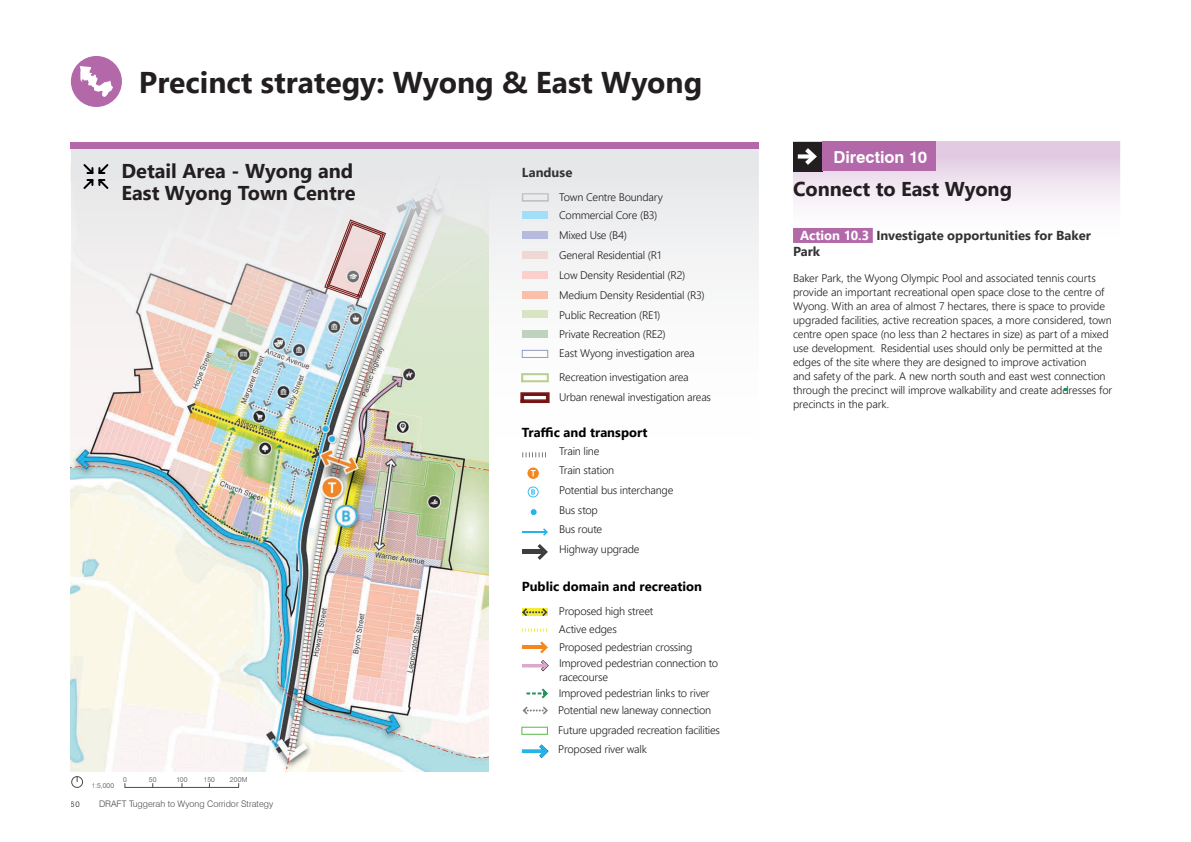
<style>
.page{position:relative;width:1191px;height:842px;background:#fff}
.page>*{position:absolute;margin:0;border:0;box-sizing:border-box;transform-origin:0 0}
.Gosford_Heading_Leve{font:700 30px "Segoe UI";color:#231f20}
.Direction{font:700 20px/22px "Segoe UI";color:#231f20}
.Circled_numbers{font:700 16.5px "Swiss 721 BT";color:#fff}
.Gosford_Body{font:700 13px/16px "Segoe UI";color:#333}
.Action_Heading{font:700 13px "Segoe UI";color:#000}
.Action_Heading-2{font:700 13px "Segoe UI";letter-spacing:.005em;color:#333}
.Gosford_Body-2{font:300 11px/14px "Segoe UI";letter-spacing:-.015em;color:#231f20}
.t1{font:300 9px "Swiss 721 BT";color:#4b4c4d}
.t2{font:300 8px "Swiss 721 BT";color:#231f20}
.Details{font:300 7px "Swiss 721 BT";letter-spacing:.02em;color:#4b4c4d}
.s1{color:#fff}
</style>
<div class="page">
<img style="left:71px;top:455px;width:417px;height:316px">
<div style="left:71px;top:56px;width:51px;height:51px;background:#b368aa;border-radius:50%"></div>
<svg style="left:80px;top:66px;width:33px;height:31px"></svg>
<svg style="left:71px;top:149px;width:687px;height:306px"></svg>
<svg style="left:124px;top:783px;width:115px;height:5px"></svg>
<div style="left:71px;top:776px;width:12px;height:12px;border:1px solid #4b4c4d;border-radius:50%"></div>
<div style="left:793px;top:141px;width:327px;height:102px;background:linear-gradient(to bottom,#dfc6df,#fff)"></div>
<div style="left:793px;top:228px;width:79px;height:15px;background:#b368aa"></div>
<div style="left:793px;top:142px;width:29px;height:29px;background:#231f20"></div>
<div style="left:798px;top:154px;width:16px;height:5px;background:#fff"></div>
<svg style="left:800px;top:148px;width:17px;height:17px"></svg>
<div style="left:822px;top:142px;width:113px;height:29px;background:#b368aa"></div>
<svg style="left:522px;top:628px;width:25px;height:3px"></svg>
<svg style="left:522px;top:641px;width:26px;height:13px"></svg>
<svg style="left:521px;top:727px;width:27px;height:8px"></svg>
<svg style="left:522px;top:608px;width:25px;height:8px"></svg>
<svg style="left:526px;top:688px;width:22px;height:10px"></svg>
<svg style="left:522px;top:660px;width:27px;height:11px"></svg>
<svg style="left:522px;top:706px;width:26px;height:8px"></svg>
<svg style="left:522px;top:744px;width:26px;height:14px"></svg>
<div style="left:522px;top:212px;width:26px;height:7px;background:#a2def8"></div>
<div style="left:522px;top:251px;width:26px;height:7px;background:#efd8d4"></div>
<div style="left:522px;top:271px;width:26px;height:7px;background:#fbd0cc"></div>
<div style="left:522px;top:291px;width:26px;height:7px;background:#fbc0a9"></div>
<div style="left:522px;top:231px;width:26px;height:7px;background:#b6bbdd"></div>
<div style="left:522px;top:331px;width:26px;height:7px;background:#bed2bd"></div>
<div style="left:522px;top:311px;width:26px;height:7px;background:#d9e4c2"></div>
<svg style="left:521px;top:373px;width:28px;height:10px"></svg>
<svg style="left:522px;top:350px;width:26px;height:8px"></svg>
<hr style="left:522px;top:550px;width:21px;height:4px;background:#3e3e3f">
<svg style="left:537px;top:544px;width:11px;height:16px"></svg>
<svg style="left:522px;top:528px;width:26px;height:8px"></svg>
<svg style="left:522px;top:452px;width:24px;height:5px"></svg>
<svg style="left:527px;top:467px;width:12px;height:12px"></svg>
<svg style="left:528px;top:486px;width:10px;height:11px"></svg>
<svg style="left:530px;top:508px;width:7px;height:7px"></svg>
<div style="left:71px;top:142px;width:688px;height:7px;background:#b368aa"></div>
<svg style="left:82px;top:162px;width:28px;height:29px"></svg>
<svg style="left:324px;top:219px;width:62px;height:81px"></svg>
<svg style="left:520px;top:392px;width:29px;height:11px"></svg>
<p class="Gosford_Heading_Leve" style="left:139px;top:54px;width:565px">Precinct strategy: Wyong &amp; East Wyong</p>
<p class="Direction" style="left:121px;top:158px;width:235px">Detail Area - Wyong and<br>East Wyong Town Centre</p>
<p class="Details" style="left:92px;top:781px;width:24px">1:5,000</p>
<p class="Details" style="left:123px;top:775px;width:5px">0</p>
<p class="Details" style="left:149px;top:775px;width:9px">50</p>
<p class="Details" style="left:176px;top:775px;width:13px">100</p>
<p class="Details" style="left:204px;top:775px;width:13px">150</p>
<p class="Details" style="left:230px;top:775px;width:19px">200M</p>
<p class="t2" style="left:71px;top:799px;width:10px">60</p>
<p class="t1" style="left:99px;top:798px;width:176px">DRAFT Tuggerah to Wyong Corridor Strategy</p>
<p class="Action_Heading-2" style="left:522px;top:160px;width:52px">Landuse</p>
<p class="Gosford_Body-2" style="left:559px;top:189px;width:105px">Town Centre Boundary</p>
<p class="Gosford_Body-2" style="left:559px;top:207px;width:100px">Commercial Core (B3)</p>
<p class="Gosford_Body-2" style="left:559px;top:227px;width:69px">Mixed Use (B4)</p>
<p class="Gosford_Body-2" style="left:559px;top:247px;width:103px">General Residential (R1</p>
<p class="Gosford_Body-2" style="left:559px;top:267px;width:128px">Low Density Residential (R2)</p>
<p class="Gosford_Body-2" style="left:559px;top:287px;width:147px">Medium Density Residential (R3)</p>
<p class="Gosford_Body-2" style="left:559px;top:306px;width:103px">Public Recreation (RE1)</p>
<p class="Gosford_Body-2" style="left:559px;top:326px;width:108px">Private Recreation (RE2)</p>
<p class="Gosford_Body-2" style="left:559px;top:345px;width:137px">East Wyong investigation area</p>
<p class="Gosford_Body-2" style="left:559px;top:369px;width:131px">Recreation investigation area</p>
<p class="Gosford_Body-2" style="left:559px;top:389px;width:153px">Urban renewal investigation areas</p>
<p class="Action_Heading" style="left:522px;top:421px;width:127px">Traffic and transport</p>
<p class="Gosford_Body-2" style="left:559px;top:443px;width:42px">Train line</p>
<p class="Gosford_Body-2" style="left:559px;top:462px;width:56px">Train station</p>
<p class="Gosford_Body-2" style="left:559px;top:482px;width:116px">Potential bus interchange</p>
<p class="Gosford_Body-2" style="left:559px;top:502px;width:40px">Bus stop</p>
<p class="Gosford_Body-2" style="left:559px;top:521px;width:45px">Bus route</p>
<p class="Gosford_Body-2" style="left:559px;top:541px;width:82px">Highway upgrade</p>
<p class="Action_Heading" style="left:522px;top:574px;width:181px">Public domain and recreation</p>
<p class="Gosford_Body-2" style="left:559px;top:621px;width:59px">Active edges</p>
<p class="Gosford_Body-2" style="left:559px;top:603px;width:96px">Proposed high street</p>
<p class="Gosford_Body-2" style="left:559px;top:639px;width:135px">Proposed pedestrian crossing</p>
<p class="Gosford_Body-2" style="left:559px;top:655px;width:161px">Improved pedestrian connection to racecourse</p>
<p class="Gosford_Body-2" style="left:558px;top:684px;width:152px">Improved pedestrian links to river</p>
<p class="Gosford_Body-2" style="left:558px;top:702px;width:154px">Potential new laneway connection</p>
<p class="Gosford_Body-2" style="left:558px;top:741px;width:90px">Proposed river walk</p>
<p class="Gosford_Body-2" style="left:558px;top:722px;width:163px">Future upgraded recreation facilities</p>
<p class="Circled_numbers" style="left:833px;top:147px;width:95px">Direction 10</p>
<p class="Direction" style="left:793px;top:176px;width:220px">Connect to East Wyong</p>
<p class="Gosford_Body" style="left:793px;top:227px;width:299px;text-indent:7px"><span class="s1">Action 10.3</span> Investigate opportunities for Baker<br>Park</p>
<p class="Gosford_Body-2" style="left:793px;top:270px;width:321px">Baker Park, the Wyong Olympic Pool and associated tennis courts provide an important recreational open space close to the centre of Wyong. With an area of almost 7 hectares, there is space to provide upgraded facilities, active recreation spaces, a more considered, town centre open space (no less than 2 hectares in size) as part of a mixed use development. Residential uses should only be permitted at the edges of the site where they are designed to improve activation<br>and safety of the park. A new north south and east west connection through the precinct will improve walkability and create addresses for precincts in the park.</p>
</div>
